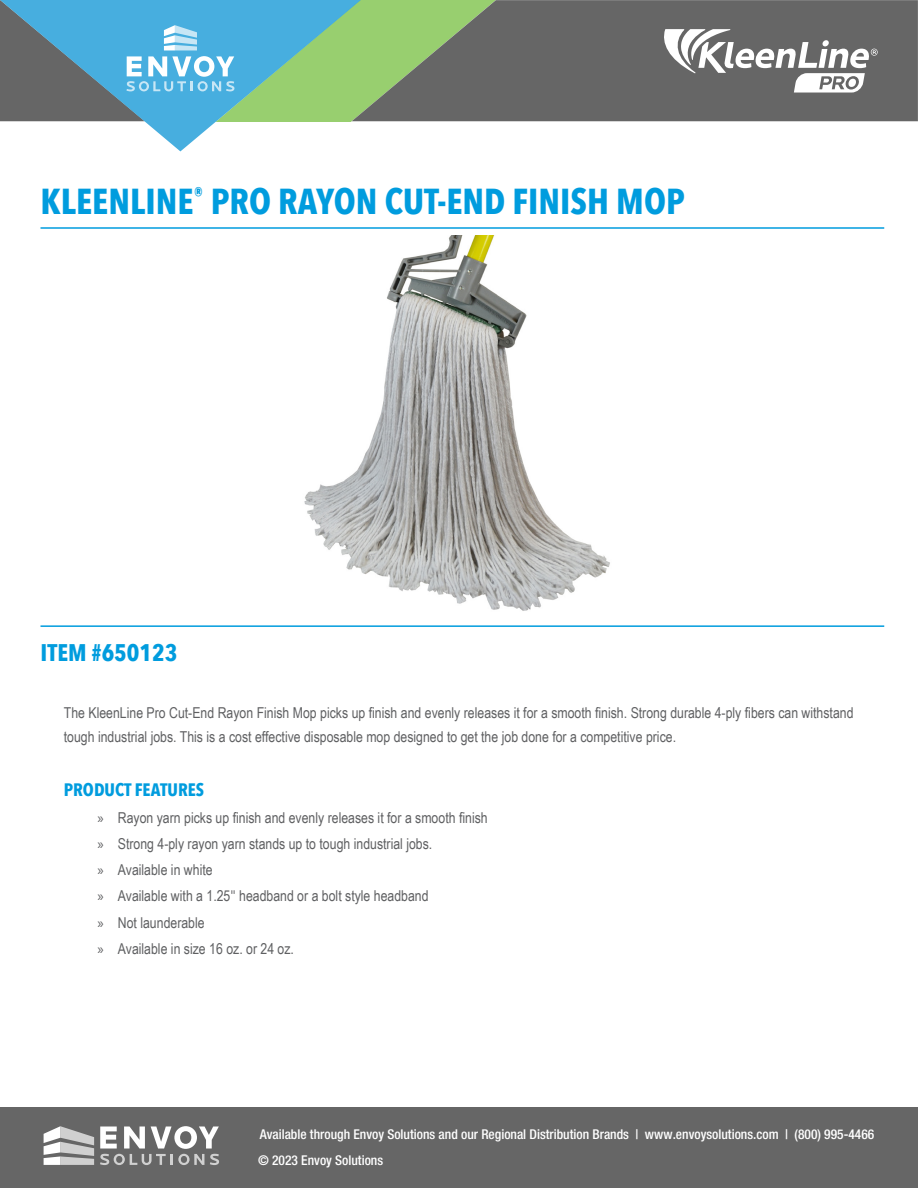
<style>
.page{position:relative;width:918px;height:1188px;background:#fff}
.page>*{position:absolute;margin:0;border:0;box-sizing:border-box;transform-origin:0 0}
.product_name{font:700 36px "Avenir Next Condensed";color:#009cde}
.item_number{font:700 24px "Avenir Next Condensed";color:#009cde}
.subheader{font:700 18px "Avenir Next Condensed";color:#009cde}
.t1{font:15px/24px "Arial Narrow";color:#5f6062}
.t2{font:500 condensed 13.5px/26.5px "Helvetica Neue LT Std";color:#fff}
.s1{font-family:"Myriad Pro"}
.s2{font-family:"Helvetica Neue LT Std";font-weight:300;font-stretch:condensed}
</style>
<div class="page">
<div style="left:0;top:1107px;width:918px;height:81px;background:#666"></div>
<svg style="left:100px;top:1126px;width:119px;height:39px"></svg>
<svg style="left:44px;top:1126px;width:50px;height:39px"></svg>
<div style="left:506px;top:0;width:412px;height:121px;background:#666"></div>
<svg style="left:0;top:121px;width:364px;height:30px"></svg>
<svg style="left:0;top:0;width:506px;height:121px;background:#6ba39d"></svg>
<svg style="left:661px;top:29px;width:217px;height:64px"></svg>
<img style="left:304px;top:236px;width:306px;height:375px">
<hr style="left:40px;top:625px;width:844px;height:2px;background:#009cde">
<hr style="left:40px;top:227px;width:844px;height:2px;background:#009cde">
<p class="product_name" style="left:40px;top:179px;width:646px">KLEENLINE<sup>®</sup> PRO RAYON CUT-END FINISH MOP</p>
<p class="item_number" style="left:40px;top:638px;width:138px">ITEM #650123</p>
<p class="t1" style="left:64px;top:700px;width:791px">The KleenLine Pro Cut-End Rayon Finish Mop picks up finish and evenly releases it for a smooth finish. Strong durable 4-ply fibers can withstand tough industrial jobs. This is a cost effective disposable mop designed to get the job done for a competitive price.</p>
<p class="subheader" style="left:64px;top:779px;width:142px">PRODUCT FEATURES</p>
<p class="t1" style="left:98px;top:805px;width:392px"><span class="s1">»</span> Rayon yarn picks up finish and evenly releases it for a smooth finish</p>
<p class="t1" style="left:98px;top:831px;width:336px"><span class="s1">»</span> Strong 4-ply rayon yarn stands up to tough industrial jobs.</p>
<p class="t1" style="left:98px;top:857px;width:117px"><span class="s1">»</span> Available in white</p>
<p class="t1" style="left:98px;top:883px;width:333px"><span class="s1">»</span> Available with a 1.25<span class="s2">"</span> headband or a bolt style headband</p>
<p class="t1" style="left:98px;top:910px;width:109px"><span class="s1">»</span> Not launderable</p>
<p class="t1" style="left:98px;top:936px;width:198px"><span class="s1">»</span> Available in size 16 oz. or 24 oz.</p>
<p class="t2" style="left:258px;top:1120px;width:618px">Available through Envoy Solutions and our Regional Distribution Brands | www.envoysolutions.com | (800) 995-4466 © 2023 Envoy Solutions</p>
</div>
